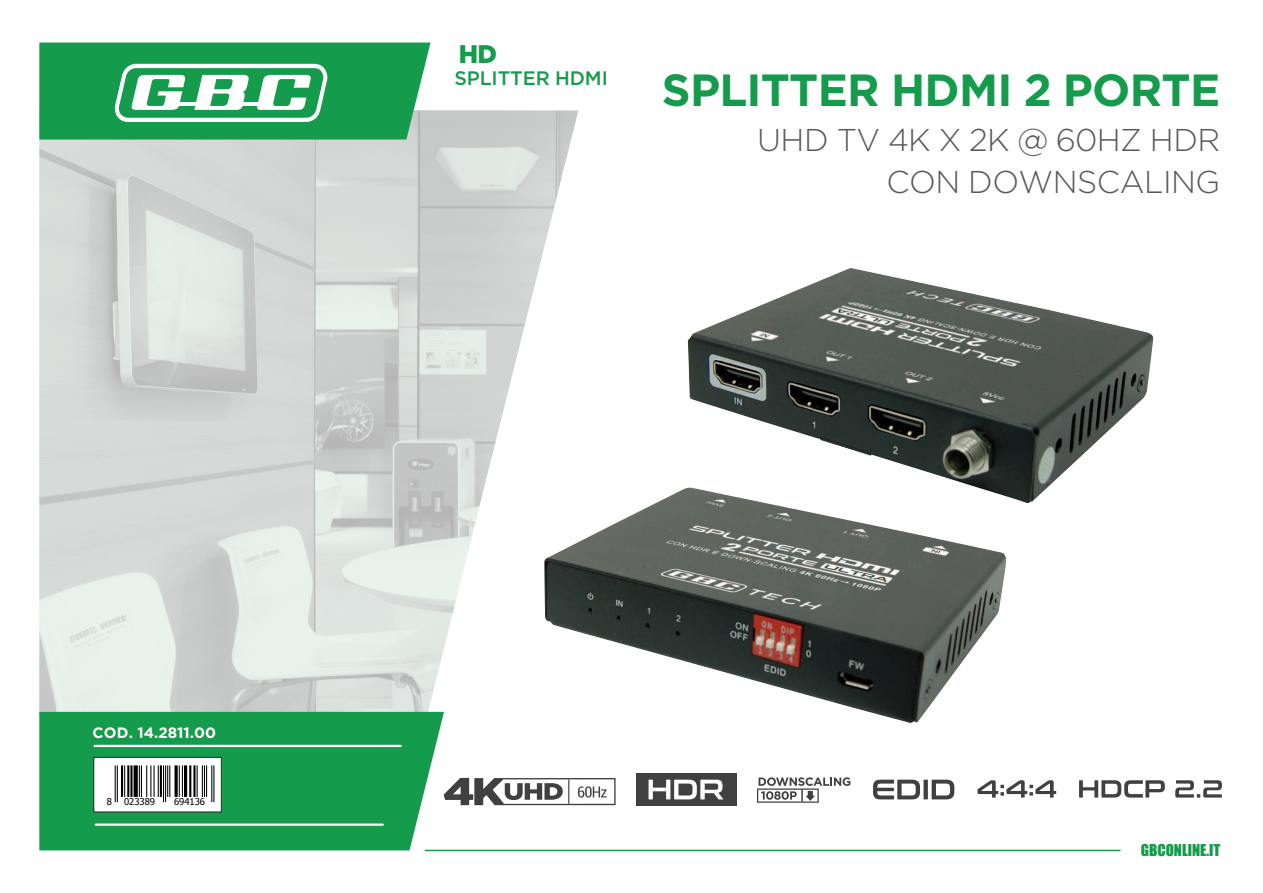
<style>
.page{position:relative;width:1263px;height:893px;background:#fff}
.page>*{position:absolute;margin:0;border:0;box-sizing:border-box;transform-origin:0 0}
.t1{font:700 45px "Gotham";letter-spacing:-.015em;color:#159b4c}
.t2{font:300 31.5px/42px "Gotham";letter-spacing:-.015em;color:#57585a;text-align:right}
.t3{font:900 25.5px "Gotham";color:#159b4c}
.t4{font:500 19.5px "Gotham";letter-spacing:-.005em;color:#159b4c}
.t5{font:700 15px "Gotham";color:#fff}
.t6{font:15px "Impact";color:#159b4c}
.t7{font:9.45px "Tahoma";color:#000}
</style>
<div class="page">
<hr style="left:425px;top:850px;width:695px;height:1px;background:#159b4c">
<svg style="left:578px;top:778px;width:38px;height:27px"></svg>
<div style="left:636px;top:773px;width:100px;height:33px;background:#404040"></div>
<svg style="left:648px;top:780px;width:75px;height:19px"></svg>
<svg style="left:873px;top:780px;width:47px;height:19px"></svg>
<div style="left:923px;top:780px;width:5px;height:19px;background:#404040"></div>
<svg style="left:932px;top:780px;width:22px;height:19px"></svg>
<svg style="left:977px;top:780px;width:79px;height:18px"></svg>
<svg style="left:1079px;top:780px;width:86px;height:18px"></svg>
<svg style="left:1175px;top:780px;width:47px;height:18px"></svg>
<svg style="left:757px;top:777px;width:93px;height:26px"></svg>
<img style="left:39px;top:110px;width:539px;height:696px">
<svg style="left:39px;top:712px;width:405px;height:138px;fill:#159b4c"></svg>
<hr style="left:96px;top:823px;width:287px;height:3px;background:#fff">
<hr style="left:95px;top:745px;width:306px;height:2px;background:#fff">
<div style="left:94px;top:757px;width:127px;height:55px;background:#fff"></div>
<div style="left:94px;top:757px;width:128px;height:55px;border:1px solid #231f20"></div>
<svg style="left:39px;top:43px;width:392px;height:97px"></svg>
<img style="left:544px;top:488px;width:462px;height:235px">
<img style="left:688px;top:268px;width:465px;height:235px">
<svg style="left:114px;top:765px;width:100px;height:38px"></svg>
<hr style="left:115px;top:765px;width:1px;height:37px;background:#000">
<hr style="left:117px;top:765px;width:1px;height:37px;background:#000">
<hr style="left:121px;top:765px;width:2px;height:32px;background:#000">
<hr style="left:124px;top:765px;width:1px;height:32px;background:#000">
<hr style="left:127px;top:765px;width:2px;height:32px;background:#000">
<hr style="left:130px;top:765px;width:3px;height:32px;background:#000">
<svg style="left:134px;top:765px;width:4px;height:32px"></svg>
<hr style="left:139px;top:765px;width:1px;height:32px;background:#000">
<hr style="left:141px;top:765px;width:1px;height:32px;background:#000">
<hr style="left:146px;top:765px;width:1px;height:32px;background:#000">
<hr style="left:150px;top:765px;width:1px;height:32px;background:#000">
<hr style="left:154px;top:765px;width:1px;height:32px;background:#000">
<hr style="left:158px;top:765px;width:1px;height:32px;background:#000">
<hr style="left:160px;top:765px;width:2px;height:32px;background:#000">
<hr style="left:163px;top:765px;width:1px;height:37px;background:#000">
<hr style="left:165px;top:765px;width:1px;height:37px;background:#000">
<hr style="left:167px;top:765px;width:1px;height:32px;background:#000">
<hr style="left:169px;top:765px;width:1px;height:32px;background:#000">
<hr style="left:175px;top:765px;width:3px;height:32px;background:#000">
<hr style="left:179px;top:765px;width:1px;height:32px;background:#000">
<hr style="left:182px;top:765px;width:1px;height:32px;background:#000">
<hr style="left:184px;top:765px;width:3px;height:32px;background:#000">
<hr style="left:189px;top:765px;width:2px;height:32px;background:#000">
<hr style="left:193px;top:765px;width:3px;height:32px;background:#000">
<hr style="left:197px;top:765px;width:1px;height:32px;background:#000">
<hr style="left:202px;top:765px;width:1px;height:32px;background:#000">
<hr style="left:204px;top:765px;width:1px;height:32px;background:#000">
<hr style="left:206px;top:765px;width:1px;height:32px;background:#000">
<hr style="left:211px;top:765px;width:1px;height:37px;background:#000">
<hr style="left:213px;top:765px;width:1px;height:37px;background:#000">
<p class="t5" style="left:93px;top:724px;width:125px">COD. 14.2811.00</p>
<p class="t7" style="left:107px;top:796px;width:7px">8</p>
<p class="t7" style="left:124px;top:796px;width:32px">023389</p>
<p class="t7" style="left:174px;top:796px;width:32px">694136</p>
<p class="t3" style="left:459px;top:36px;width:40px">HD</p>
<p class="t4" style="left:454px;top:67px;width:155px">SPLITTER HDMI</p>
<p class="t1" style="left:662px;top:64px;width:560px">SPLITTER HDMI 2 PORTE</p>
<p class="t2" style="left:757px;top:118px;width:465px">UHD TV 4K X 2K @ 60HZ HDR<br>CON DOWNSCALING</p>
<p class="t6" style="left:1141px;top:838px;width:81px">GBCONLINE.IT</p>
</div>
